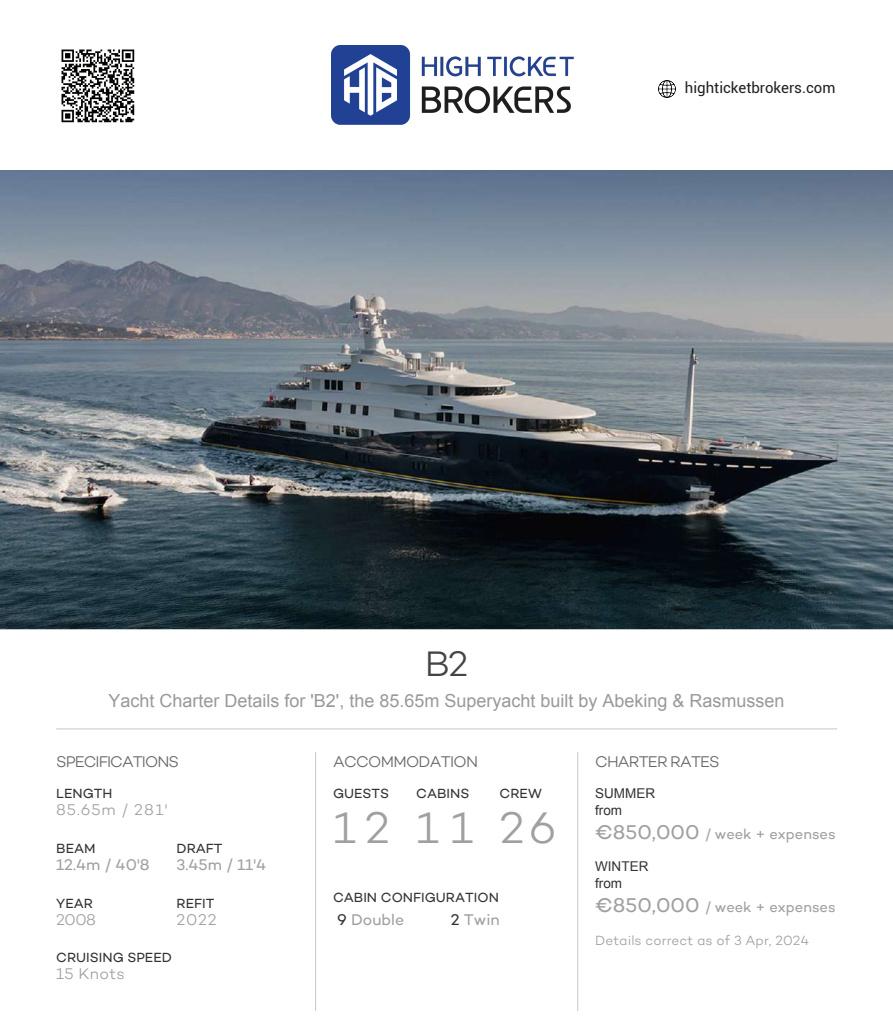
<style>
.page{position:relative;width:893px;height:1031px;background:#fff}
.page>*{position:absolute;margin:0;border:0;box-sizing:border-box;transform-origin:0 0}
.t1{font:300 45px "Campton";color:#a0a0a0}
.t2{font:300 36px "Campton";color:#454545}
.t3{font:18px "Arial";color:#999}
.t4{font:300 15.75px "Campton";letter-spacing:-.05em;color:#666}
.t5{font:15.75px "Campton";color:#a0a0a0}
.t6{font:300 15.75px "Campton";letter-spacing:.03em;color:#a0a0a0}
.t7{font:15px "Roboto";color:#231f20}
.t8{font:14.7px "Campton";color:#a0a0a0}
.t9{font:13.5px "Campton";color:#333}
.t10{font:300 13.5px "Campton";letter-spacing:.005em;color:#a0a0a0}
.t11{font:13.5px/17.1px "Arial";color:#333}
.s1{color:#333}
.s2{font-size:20.25px}
</style>
<div class="page">
<img style="left:0;top:170px;width:893px;height:459px">
<svg style="left:56px;top:728px;width:781px;height:1px"></svg>
<svg style="left:315px;top:752px;width:1px;height:258px"></svg>
<svg style="left:577px;top:752px;width:1px;height:258px"></svg>
<img style="left:331px;top:45px;width:242px;height:79px">
<img style="left:659px;top:80px;width:17px;height:18px">
<img style="left:61px;top:49px;width:74px;height:74px">
<p class="t7" style="left:685px;top:78px;width:152px">highticketbrokers.com</p>
<h2 class="t2" style="left:425px;top:641px;width:45px">B2</h2>
<h3 class="t3" style="left:108px;top:688px;width:678px">Yacht Charter Details for 'B2', the 85.65m Superyacht built by Abeking &amp; Rasmussen</h3>
<p class="t4" style="left:56px;top:751px;width:124px">SPECIFICATIONS</p>
<p class="t9" style="left:56px;top:784px;width:58px">LENGTH</p>
<p class="t6" style="left:56px;top:799px;width:113px">85.65m / 281'</p>
<p class="t9" style="left:56px;top:839px;width:41px">BEAM</p>
<p class="t9" style="left:177px;top:839px;width:47px">DRAFT</p>
<p class="t5" style="left:56px;top:854px;width:95px">12.4m / 40'8</p>
<p class="t5" style="left:177px;top:854px;width:91px">3.45m / 11'4</p>
<p class="t9" style="left:56px;top:894px;width:38px">YEAR</p>
<p class="t9" style="left:177px;top:894px;width:39px">REFIT</p>
<p class="t6" style="left:56px;top:909px;width:41px">2008</p>
<p class="t6" style="left:177px;top:909px;width:41px">2022</p>
<p class="t9" style="left:56px;top:949px;width:117px">CRUISING SPEED</p>
<p class="t6" style="left:56px;top:964px;width:70px">15 Knots</p>
<p class="t4" style="left:333px;top:751px;width:147px">ACCOMMODATION</p>
<p class="t9" style="left:333px;top:784px;width:58px">GUESTS</p>
<p class="t9" style="left:416px;top:784px;width:55px">CABINS</p>
<p class="t9" style="left:500px;top:784px;width:44px">CREW</p>
<h1 class="t1" style="left:333px;top:799px;width:225px">12 11 26</h1>
<p class="t9" style="left:333px;top:889px;width:167px">CABIN CONFIGURATION</p>
<p class="t5" style="left:337px;top:909px;width:69px"><span class="s1">9</span> Double</p>
<p class="t5" style="left:451px;top:909px;width:50px"><span class="s1">2</span> Twin</p>
<p class="t4" style="left:595px;top:751px;width:126px">CHARTER RATES</p>
<p class="t11" style="left:595px;top:784px;width:61px">SUMMER from</p>
<p class="t8" style="left:595px;top:824px;width:242px"><span class="s2">€850,000</span> / week + expenses</p>
<p class="t11" style="left:595px;top:857px;width:55px">WINTER from</p>
<p class="t8" style="left:595px;top:897px;width:242px"><span class="s2">€850,000</span> / week + expenses</p>
<p class="t10" style="left:595px;top:931px;width:215px">Details correct as of 3 Apr, 2024</p>
</div>
